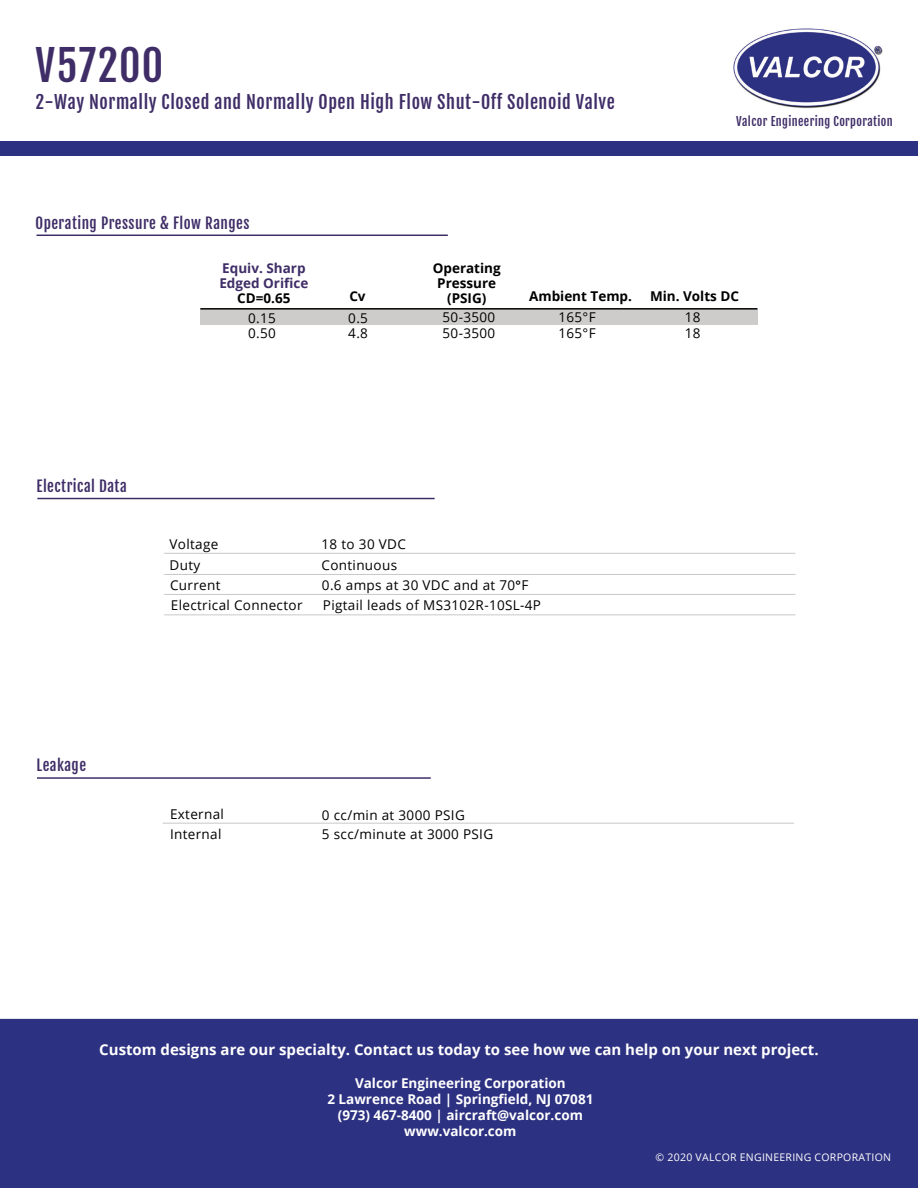
<style>
.page{position:relative;width:918px;height:1188px;background:#fff}
.page>*{position:absolute;margin:0;border:0;box-sizing:border-box;transform-origin:0 0}
.Main_Head{font:42px "Fjalla One";letter-spacing:.03em;color:#3f2d67}
.Subheading{font:18px "Fjalla One";letter-spacing:.03em;color:#3f2d67}
.Desc_Feat_App_HEADER{font:700 15px "Open Sans";color:#fff}
.Gray_Bar_HEADER{font:15px "Fjalla One";letter-spacing:.03em;color:#3f2d67}
.Data_Header{font:13.5px "Open Sans";letter-spacing:.025em;color:#000}
.Desc_Feat_App_HEADER-2{font:700 13.5px "Open Sans";color:#fff}
.Table_Headers{font:700 13.5px/15px "Open Sans";color:#000;text-align:center}
.Table_Data{font:13.5px "Open Sans";letter-spacing:.025em;color:#010000}
.Table_Headers-2{font:700 13.5px "Open Sans";color:#3f2d67}
.Tan_Header_TEXT{font:12px "Fjalla One";letter-spacing:.03em;color:#3f2d67}
.Footer_TEXT{font:10.5px "Open Sans";letter-spacing:.025em;color:#fff}
.s1{font-family:"Helvetica Neue LT Std";font-weight:800}
</style>
<div class="page">
<div style="left:0;top:1018px;width:918px;height:170px;background:#2d3181"></div>
<img style="left:733px;top:28px;width:150px;height:81px">
<div style="left:0;top:141px;width:918px;height:15px;background:#2d3181"></div>
<div style="left:200px;top:309px;width:557px;height:16px;background:#ceccca"></div>
<hr style="left:200px;top:308px;width:557px;height:2px;background:#000">
<hr style="left:164px;top:553px;width:631px;height:1px;background:#c7c8ca">
<hr style="left:164px;top:574px;width:631px;height:1px;background:#c7c8ca">
<hr style="left:163px;top:823px;width:631px;height:1px;background:#c7c8ca">
<hr style="left:37px;top:235px;width:411px;height:1px;background:#3f2d67">
<hr style="left:37px;top:498px;width:398px;height:1px;background:#3f2d67">
<hr style="left:37px;top:777px;width:394px;height:2px;background:#3f2d67">
<hr style="left:164px;top:614px;width:631px;height:1px;background:#c7c8ca">
<hr style="left:164px;top:594px;width:631px;height:1px;background:#c7c8ca">
<h1 class="Main_Head" style="left:36px;top:39px;width:129px">V57200</h1>
<h2 class="Subheading" style="left:36px;top:91px;width:581px">2-Way Normally Closed and Normally Open High Flow Shut-Off Solenoid Valve</h2>
<h2 class="Tan_Header_TEXT" style="left:736px;top:114px;width:158px">Valcor Engineering Corporation</h2>
<p class="Gray_Bar_HEADER" style="left:36px;top:213px;width:215px">Operating Pressure &amp; Flow Ranges</p>
<p class="Table_Headers-2" style="left:222px;top:259px;width:85px">Equiv. Sharp</p>
<p class="Table_Headers-2" style="left:219px;top:274px;width:91px">Edged Orifice</p>
<p class="Table_Headers" style="left:237px;top:291px;width:55px">CD=0.65</p>
<p class="Table_Headers" style="left:433px;top:261px;width:70px">Operating<br>Pressure</p>
<p class="Table_Headers" style="left:349px;top:288px;width:18px">Cv</p>
<p class="Table_Headers" style="left:447px;top:291px;width:41px">(PSIG)</p>
<p class="Table_Headers" style="left:529px;top:288px;width:104px">Ambient Temp.</p>
<p class="Table_Headers" style="left:650px;top:288px;width:90px">Min. Volts DC</p>
<p class="Table_Data" style="left:248px;top:308px;width:29px">0.15</p>
<p class="Table_Data" style="left:348px;top:308px;width:21px">0.5</p>
<p class="Table_Data" style="left:443px;top:308px;width:54px">50-3500</p>
<p class="Table_Data" style="left:558px;top:308px;width:39px">165°F</p>
<p class="Table_Data" style="left:685px;top:308px;width:17px">18</p>
<p class="Table_Data" style="left:248px;top:324px;width:29px">0.50</p>
<p class="Table_Data" style="left:348px;top:324px;width:21px">4.8</p>
<p class="Table_Data" style="left:443px;top:324px;width:54px">50-3500</p>
<p class="Table_Data" style="left:558px;top:324px;width:39px">165°F</p>
<p class="Table_Data" style="left:685px;top:324px;width:17px">18</p>
<p class="Gray_Bar_HEADER" style="left:37px;top:477px;width:92px">Electrical Data</p>
<p class="Data_Header" style="left:170px;top:534px;width:50px">Voltage</p>
<p class="Data_Header" style="left:322px;top:534px;width:86px">18 to 30 VDC</p>
<p class="Data_Header" style="left:170px;top:556px;width:32px">Duty</p>
<p class="Data_Header" style="left:322px;top:556px;width:77px">Continuous</p>
<p class="Data_Header" style="left:170px;top:576px;width:52px">Current</p>
<p class="Data_Header" style="left:322px;top:576px;width:208px">0.6 amps at 30 VDC and at 70<span class="s1">°</span>F</p>
<p class="Data_Header" style="left:171px;top:596px;width:133px">Electrical Connector</p>
<p class="Data_Header" style="left:323px;top:596px;width:220px">Pigtail leads of MS3102R-10SL-4P</p>
<p class="Gray_Bar_HEADER" style="left:37px;top:756px;width:51px">Leakage</p>
<p class="Data_Header" style="left:170px;top:805px;width:56px">External</p>
<p class="Data_Header" style="left:322px;top:806px;width:144px">0 cc/min at 3000 PSIG</p>
<p class="Data_Header" style="left:170px;top:825px;width:53px">Internal</p>
<p class="Data_Header" style="left:322px;top:825px;width:173px">5 scc/minute at 3000 PSIG</p>
<h3 class="Desc_Feat_App_HEADER" style="left:99px;top:1039px;width:721px">Custom designs are our specialty. Contact us today to see how we can help on your next project.</h3>
<h3 class="Desc_Feat_App_HEADER-2" style="left:355px;top:1073px;width:212px">Valcor Engineering Corporation</h3>
<h3 class="Desc_Feat_App_HEADER-2" style="left:327px;top:1090px;width:268px">2 Lawrence Road | Springfield, NJ 07081</h3>
<h3 class="Desc_Feat_App_HEADER-2" style="left:338px;top:1106px;width:247px">(973) 467-8400 | aircraft@valcor.com</h3>
<h3 class="Desc_Feat_App_HEADER-2" style="left:404px;top:1122px;width:114px">www.valcor.com</h3>
<p class="Footer_TEXT" style="left:656px;top:1150px;width:237px">© 2020 VALCOR ENGINEERING CORPORATION</p>
</div>
